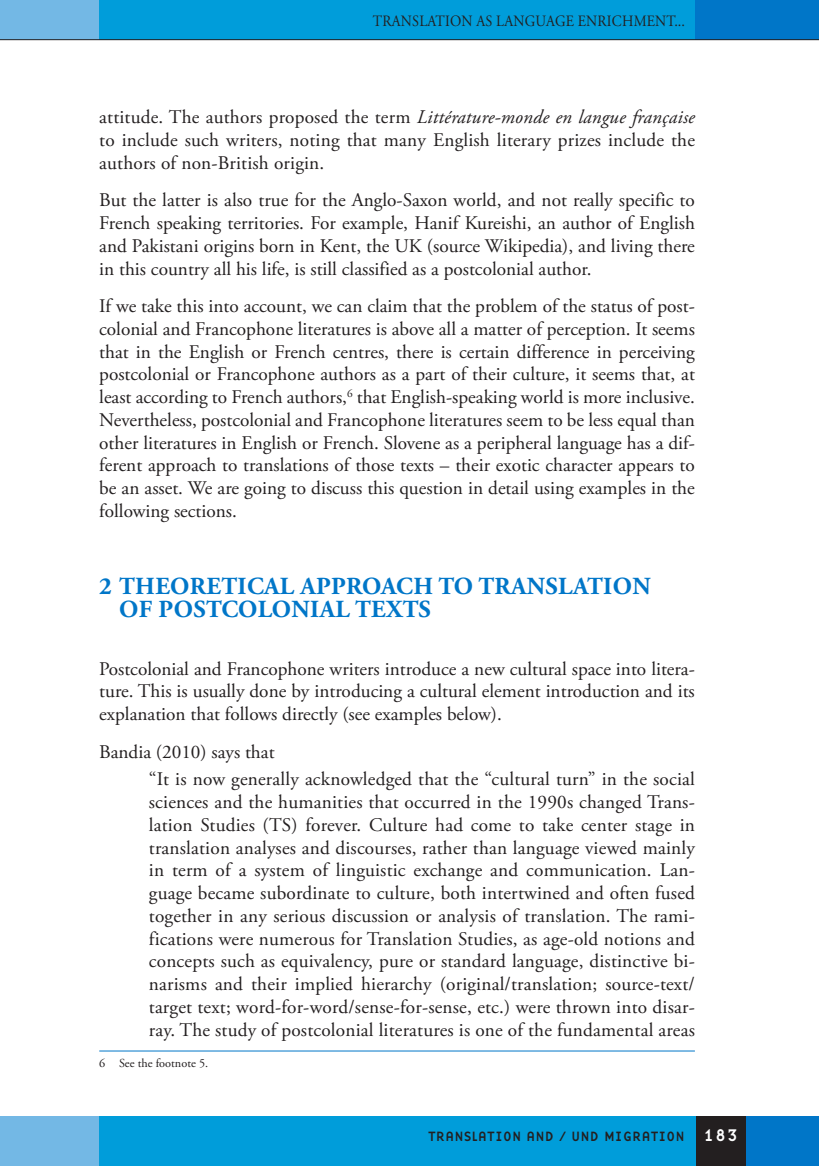
<style>
.page{position:relative;width:819px;height:1166px;background:#fff}
.page>*{position:absolute;margin:0;border:0;box-sizing:border-box;transform-origin:0 0}
.R_Naslov_-_Prva_rave{font:700 24.5px/22.8px "Adobe Garamond Pro";letter-spacing:.015em;color:#0076c8}
.t1{font:19.25px/22.8px "Adobe Garamond Pro";color:#231f20;text-align:justify}
.t2{font:15.75px "Adobe Garamond Pro";letter-spacing:.015em;color:#231f20;scale:.9 1}
.t3{font:14px "Base Nine";color:#231f20}
.opombe{font:12.25px "Adobe Garamond Pro";color:#231f20}
.s1{font-style:italic}
.s2{font-size:17.5px;color:#fff}
</style>
<div class="page">
<div style="left:99px;top:0;width:596px;height:40px;background:#009dda"></div>
<div style="left:0;top:0;width:99px;height:40px;background:#73b8e5"></div>
<div style="left:694px;top:0;width:124px;height:40px;background:#0076c8"></div>
<hr style="left:0;top:39px;width:818px;height:1px;background:#231f20">
<div style="left:74px;top:1116px;width:622px;height:50px;background:#009dda"></div>
<div style="left:0;top:1116px;width:99px;height:50px;background:#73b8e5"></div>
<div style="left:745px;top:1116px;width:73px;height:50px;background:#0076c8"></div>
<div style="left:695px;top:1116px;width:50px;height:50px;background:#231f20"></div>
<hr style="left:99px;top:1050px;width:595px;height:1px;background:#0076c8">
<p class="t2" style="left:373px;top:11px;width:348px">TRANSLATION AS LANGUAGE ENRICHMENT...</p>
<p class="t1" style="left:99px;top:106px;width:597px">attitude. The authors proposed the term <span class="s1">Littérature-monde en langue française </span>to include such writers, noting that many English literary prizes include the authors of non-British origin.</p>
<p class="t1" style="left:99px;top:189px;width:597px">But the latter is also true for the Anglo-Saxon world, and not really specific to French speaking territories. For example, Hanif Kureishi, an author of English and Pakistani origins born in Kent, the UK (source Wikipedia), and living there in this country all his life, is still classified as a postcolonial author.</p>
<p class="t1" style="left:99px;top:295px;width:597px">If we take this into account, we can claim that the problem of the status of post&shy;colonial and Francophone literatures is above all a matter of perception. It seems that in the English or French centres, there is certain difference in perceiving postcolonial or Francophone authors as a part of their culture, it seems that, at least according to French authors,<sup>6</sup> that English-speaking world is more inclusive.<br>Nevertheless, postcolonial and Francophone literatures seem to be less equal than other literatures in English or French. Slovene as a peripheral language has a dif&shy;ferent approach to translations of those texts – their exotic character appears to be an asset. We are going to discuss this question in detail using examples in the following sections.</p>
<p class="R_Naslov_-_Prva_rave" style="left:119px;top:575px;width:533px;text-indent:-20px">2 THEORETICAL APPROACH TO TRANSLATION<br>OF POSTCOLONIAL TEXTS</p>
<p class="t1" style="left:99px;top:658px;width:597px">Postcolonial and Francophone writers introduce a new cultural space into litera&shy;ture. This is usually done by introducing a cultural element introduction and its explanation that follows directly (see examples below).</p>
<p class="t1" style="left:99px;top:741px;width:177px">Bandia (2010) says that</p>
<p class="t1" style="left:149px;top:768px;width:547px">“It is now generally acknowledged that the “cultural turn” in the social sciences and the humanities that occurred in the 1990s changed Trans&shy;lation Studies (TS) forever. Culture had come to take center stage in translation analyses and discourses, rather than language viewed mainly in term of a system of linguistic exchange and communication. Lan&shy;guage became subordinate to culture, both intertwined and often fused together in any serious discussion or analysis of translation. The rami&shy;fications were numerous for Translation Studies, as age-old notions and concepts such as equivalency, pure or standard language, distinctive bi&shy;narisms and their implied hierarchy (original/translation; source-text/ target text; word-for-word/sense-for-sense, etc.) were thrown into disar&shy;ray. The study of postcolonial literatures is one of the fundamental areas</p>
<p class="opombe" style="left:99px;top:1055px;width:110px">6 See the footnote 5.</p>
<p class="t3" style="left:428px;top:1126px;width:312px">TRANSLATION AND / UND MIGRATION <span class="s2">183</span></p>
</div>
